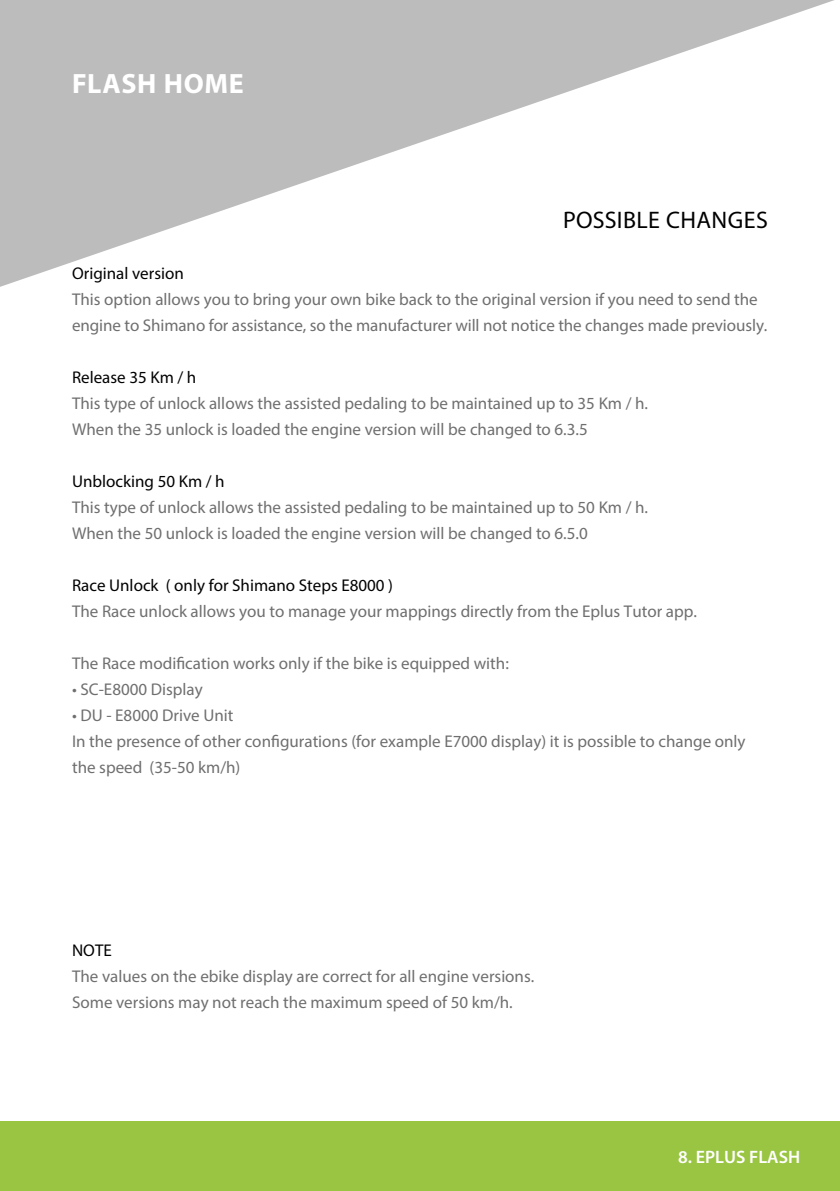
<style>
.page{position:relative;width:840px;height:1191px;background:#fff}
.page>*{position:absolute;margin:0;border:0;box-sizing:border-box;transform-origin:0 0}
.t1{font:700 28px "Myriad Pro";letter-spacing:.025em;color:#fff}
.t2{font:24px "Myriad Pro";letter-spacing:.01em;color:#000}
.t3{font:600 18px "Myriad Pro";color:#fff}
.t4{font:17px/26px "Myriad Pro";color:#706f6f}
.t5{font:17px "Myriad Pro";color:#020203}
.t6{font:17px "Myriad Pro";color:#000}
</style>
<div class="page">
<div style="left:0;top:1121px;width:839px;height:70px;background:#99c542"></div>
<svg style="left:0;top:0;width:834px;height:287px"></svg>
<h1 class="t1" style="left:72px;top:65px;width:173px">FLASH HOME</h1>
<h2 class="t2" style="left:562px;top:205px;width:206px">POSSIBLE CHANGES</h2>
<p class="t5" style="left:72px;top:263px;width:113px">Original version</p>
<p class="t4" style="left:72px;top:286px;width:696px">This option allows you to bring your own bike back to the original version if you need to send the engine to Shimano for assistance, so the manufacturer will not notice the changes made previously.</p>
<p class="t5" style="left:72px;top:367px;width:126px">Release 35 Km / h</p>
<p class="t4" style="left:72px;top:390px;width:577px">This type of unlock allows the assisted pedaling to be maintained up to 35 Km / h.<br>When the 35 unlock is loaded the engine version will be changed to 6.3.5</p>
<p class="t5" style="left:72px;top:471px;width:154px">Unblocking 50 Km / h</p>
<p class="t4" style="left:72px;top:494px;width:577px">This type of unlock allows the assisted pedaling to be maintained up to 50 Km / h.<br>When the 50 unlock is loaded the engine version will be changed to 6.5.0</p>
<p class="t5" style="left:72px;top:575px;width:322px">Race Unlock ( only for Shimano Steps E8000 )</p>
<p class="t4" style="left:72px;top:598px;width:626px">The Race unlock allows you to manage your mappings directly from the Eplus Tutor app.</p>
<p class="t4" style="left:72px;top:650px;width:438px">The Race modification works only if the bike is equipped with:</p>
<p class="t4" style="left:72px;top:676px;width:132px">• SC-E8000 Display</p>
<p class="t4" style="left:72px;top:702px;width:674px">• DU - E8000 Drive Unit<br>In the presence of other configurations (for example E7000 display) it is possible to change only the speed (35-50 km/h)</p>
<p class="t6" style="left:72px;top:939px;width:41px">NOTE</p>
<p class="t4" style="left:72px;top:962px;width:463px">The values on the ebike display are correct for all engine versions.<br>Some versions may not reach the maximum speed of 50 km/h.</p>
<p class="t3" style="left:677px;top:1145px;width:123px">8. EPLUS FLASH</p>
</div>
